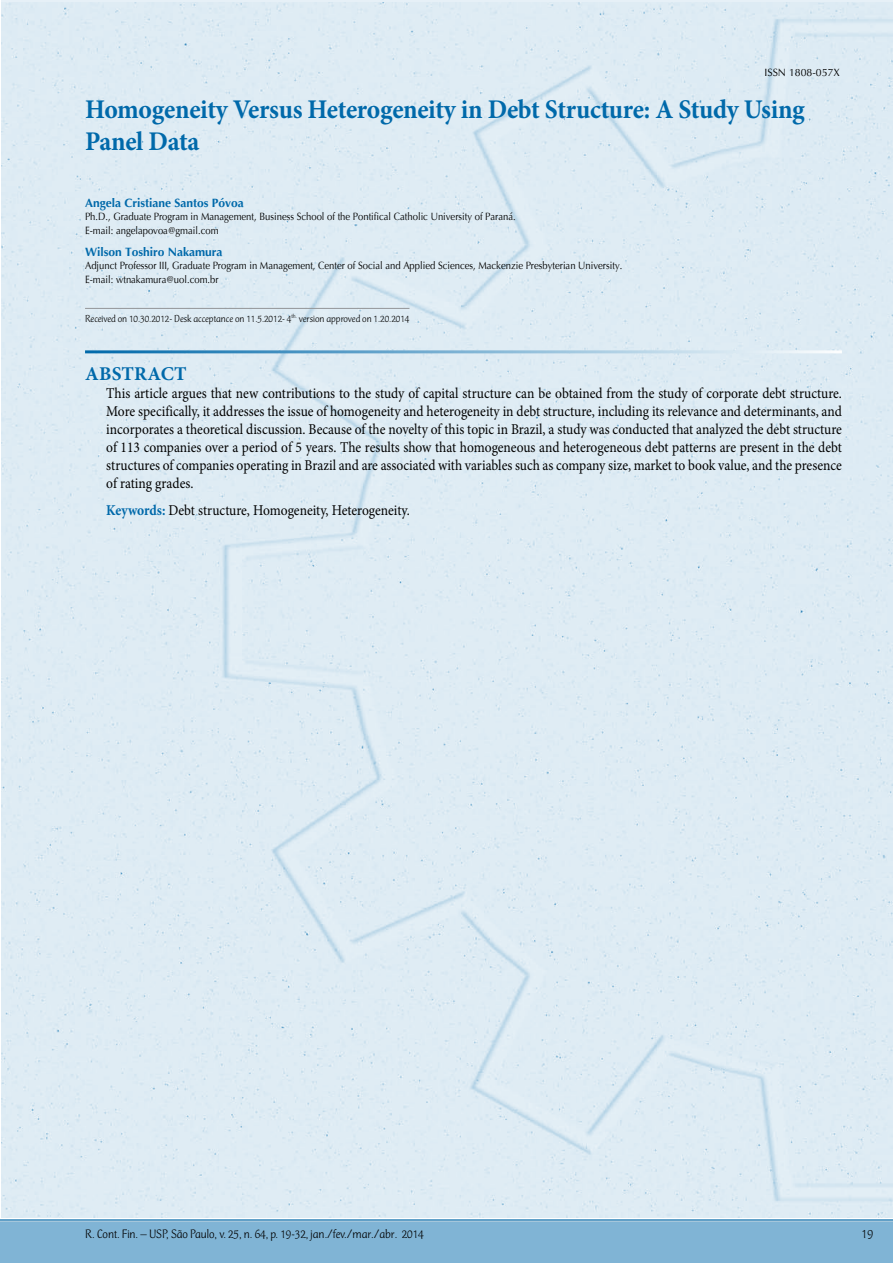
<style>
.page{position:relative;width:893px;height:1263px;background:#fff}
.page>*{position:absolute;margin:0;border:0;box-sizing:border-box;transform-origin:0 0}
.t1{font:700 27px/32.4px "Minion Pro";letter-spacing:-.015em;color:#0069aa;scale:.95 1}
.t2{font:700 19.5px "Minion Pro";letter-spacing:.01em;color:#0069aa}
.t3{font:15px/18px "Minion Pro";color:#000;text-align:justify;scale:.9 1}
.t4{font:300 13.5px "CT Mercurius Std";color:#000}
.t5{font:300 12.75px "CT Mercurius Std";color:#000}
.t6{font:700 12px "Optima";color:#0069aa}
.t7{font:10.5px/13.5px "Optima";color:#000;scale:.9 1}
.t8{font:300 10.5px "CT Mercurius Std";color:#000}
.t9{font:10.5px "Optima";color:#000}
.s1{font-weight:700;color:#0069aa}
</style>
<div class="page">
<div style="left:0;top:1221px;width:893px;height:42px;background:#80b4d5"></div>
<hr style="left:0;top:1219px;width:893px;height:2px;background:#3387bb">
<div style="left:1px;top:3px;width:892px;height:1215px;background:#deecf4"></div>
<hr style="left:85px;top:308px;width:324px;height:1px;background:#939598">
<hr style="left:85px;top:350px;width:757px;height:3px;background:#fff">
<p class="t9" style="left:764px;top:66px;width:77px">ISSN 1808-057X</p>
<h1 class="t1" style="left:85px;top:93px;width:759px">Homogeneity Versus Heterogeneity in Debt Structure: A Study Using<br>Panel Data</h1>
<p class="t6" style="left:85px;top:195px;width:160px">Angela Cristiane Santos Póvoa</p>
<p class="t7" style="left:85px;top:210px;width:480px">Ph.D., Graduate Program in Management, Business School of the Pontifical Catholic University of Paraná.<br>E-mail: angelapovoa@gmail.com</p>
<p class="t6" style="left:85px;top:244px;width:139px">Wilson Toshiro Nakamura</p>
<p class="t7" style="left:85px;top:259px;width:598px">Adjunct Professor III, Graduate Program in Management, Center of Social and Applied Sciences, Mackenzie Presbyterian University.<br>E-mail: wtnakamura@uol.com.br</p>
<p class="t8" style="left:85px;top:313px;width:326px">Received on 10.30.2012- Desk acceptance on 11.5.2012- 4<sup>th.</sup> version approved on 1.20.2014</p>
<h2 class="t2" style="left:85px;top:360px;width:103px">ABSTRACT</h2>
<p class="t3" style="left:106px;top:384px;width:819px">This article argues that new contributions to the study of capital structure can be obtained from the study of corporate debt structure.<br>More specifically, it addresses the issue of homogeneity and heterogeneity in debt structure, including its relevance and determinants, and incorporates a theoretical discussion. Because of the novelty of this topic in Brazil, a study was conducted that analyzed the debt structure of 113 companies over a period of 5 years. The results show that homogeneous and heterogeneous debt patterns are present in the debt structures of companies operating in Brazil and are associated with variables such as company size, market to book value, and the presence of rating grades.</p>
<p class="t3" style="left:106px;top:501px;width:339px"><span class="s1">Keywords:</span> Debt structure, Homogeneity, Heterogeneity.</p>
<p class="t5" style="left:85px;top:1227px;width:340px">R. Cont. Fin. – USP, São Paulo, v. 25, n. 64, p. 19-32, jan./fev./mar./abr. 2014</p>
<p class="t4" style="left:861px;top:1227px;width:13px">19</p>
</div>
